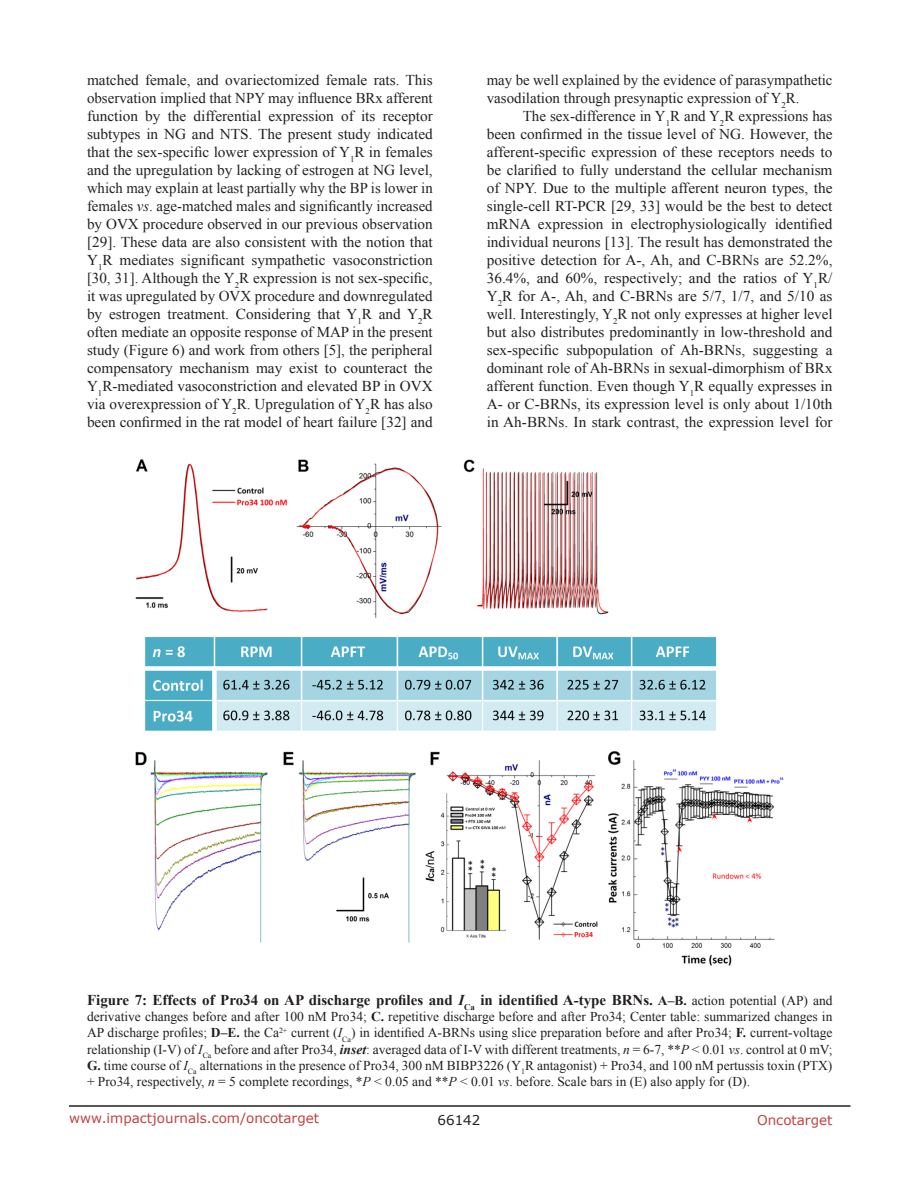
<style>
.page{position:relative;width:918px;height:1188px;background:#fff}
.page>*{position:absolute;margin:0;border:0;box-sizing:border-box;transform-origin:0 0}
.BodyText{font:15px/18px "Times New Roman";color:#231f20;text-align:justify}
.figuretext{font:700 15px "Times New Roman";color:#231f20}
.figuretext-2{font:13.5px/16.2px "Times New Roman";color:#231f20;text-align:justify}
.t1{font:13.5px "Verdana";color:#c24141}
.t2{font:13.5px "Verdana";color:#231f20}
.s1{font-style:italic}
.s2{font-size:13.5px}
.s3{font-weight:400;font-size:13.5px}
.s4{font-weight:700}
.s5{font-weight:700;font-style:italic}
</style>
<div class="page">
<hr style="left:69px;top:1105px;width:781px;height:2px;background:#231f20">
<img style="left:135px;top:459px;width:649px;height:507px">
<p class="BodyText" style="left:87px;top:71px;width:347px">matched female, and ovariectomized female rats. This observation implied that NPY may influence BRx afferent function by the differential expression of its receptor subtypes in NG and NTS. The present study indicated that the sex-specific lower expression of Y<sub>1</sub>R in females and the upregulation by lacking of estrogen at NG level, which may explain at least partially why the BP is lower in females <span class="s1">vs</span>. age-matched males and significantly increased by OVX procedure observed in our previous observation [29]. These data are also consistent with the notion that Y<sub>1</sub>R mediates significant sympathetic vasoconstriction [30, 31]. Although the Y<sub>2</sub>R expression is not sex-specific, it was upregulated by OVX procedure and downregulated by estrogen treatment. Considering that Y<sub>1</sub>R and Y<sub>2</sub>R often mediate an opposite response of MAP in the present study (Figure 6) and work from others [5], the peripheral compensatory mechanism may exist to counteract the Y<sub>1</sub>R-mediated vasoconstriction and elevated BP in OVX via overexpression of Y<sub>2</sub>R. Upregulation of Y<sub>2</sub>R has also been confirmed in the rat model of heart failure [32] and</p>
<p class="BodyText" style="left:487px;top:71px;width:347px">may be well explained by the evidence of parasympathetic vasodilation through presynaptic expression of Y<sub>2</sub>R.</p>
<p class="BodyText" style="left:487px;top:107px;width:347px;text-indent:36px">The sex-difference in Y<sub>1</sub>R and Y<sub>2</sub>R expressions has been confirmed in the tissue level of NG. However, the afferent-specific expression of these receptors needs to be clarified to fully understand the cellular mechanism of NPY. Due to the multiple afferent neuron types, the single-cell RT-PCR [29, 33] would be the best to detect mRNA expression in electrophysiologically identified individual neurons [13]. The result has demonstrated the positive detection for A-, Ah, and C-BRNs are 52.2%, 36.4%, and 60%, respectively; and the ratios of Y<sub>1</sub>R/ Y<sub>2</sub>R for A-, Ah, and C-BRNs are 5/7, 1/7, and 5/10 as well. Interestingly, Y<sub>2</sub>R not only expresses at higher level but also distributes predominantly in low-threshold and sex-specific subpopulation of Ah-BRNs, suggesting a dominant role of Ah-BRNs in sexual-dimorphism of BRx afferent function. Even though Y<sub>1</sub>R equally expresses in A- or C-BRNs, its expression level is only about 1/10th in Ah-BRNs. In stark contrast, the expression level for</p>
<p class="figuretext" style="left:87px;top:990px;width:747px">Figure 7: Effects of Pro34 on AP discharge profiles and <span class="s1">I</span><sub>Ca</sub> in identified A-type BRNs. <span class="s2">A–B.</span> <span class="s3">action potential (AP) and</span></p>
<p class="figuretext-2" style="left:87px;top:1008px;width:747px">derivative changes before and after 100 nM Pro34; <span class="s4">C.</span> repetitive discharge before and after Pro34; Center table: summarized changes in AP discharge profiles; <span class="s4">D–E.</span> the Ca<sup>2+</sup> current (<span class="s1">I</span><sub>Ca</sub>) in identified A-BRNs using slice preparation before and after Pro34; <span class="s4">F.</span> current-voltage relationship (I-V) of <span class="s1">I</span><sub>Ca</sub> before and after Pro34, <span class="s5">inset</span>: averaged data of I-V with different treatments, <span class="s1">n</span> = 6-7, **<span class="s1">P</span> &lt; 0.01 <span class="s1">vs</span>. control at 0 mV; <span class="s4">G.</span> time course of <span class="s1">I</span><sub>Ca</sub> alternations in the presence of Pro34, 300 nM BIBP3226 (Y<sub>1</sub>R antagonist) + Pro34, and 100 nM pertussis toxin (PTX) + Pro34, respectively, <span class="s1">n</span> = 5 complete recordings, *<span class="s1">P</span> &lt; 0.05 and **<span class="s1">P</span> &lt; 0.01 <span class="s1">vs</span>. before. Scale bars in (E) also apply for (D).</p>
<p class="t1" style="left:69px;top:1109px;width:252px">www.impactjournals.com/oncotarget</p>
<p class="t2" style="left:438px;top:1111px;width:44px">66142</p>
<p class="t1" style="left:757px;top:1111px;width:77px">Oncotarget</p>
</div>
